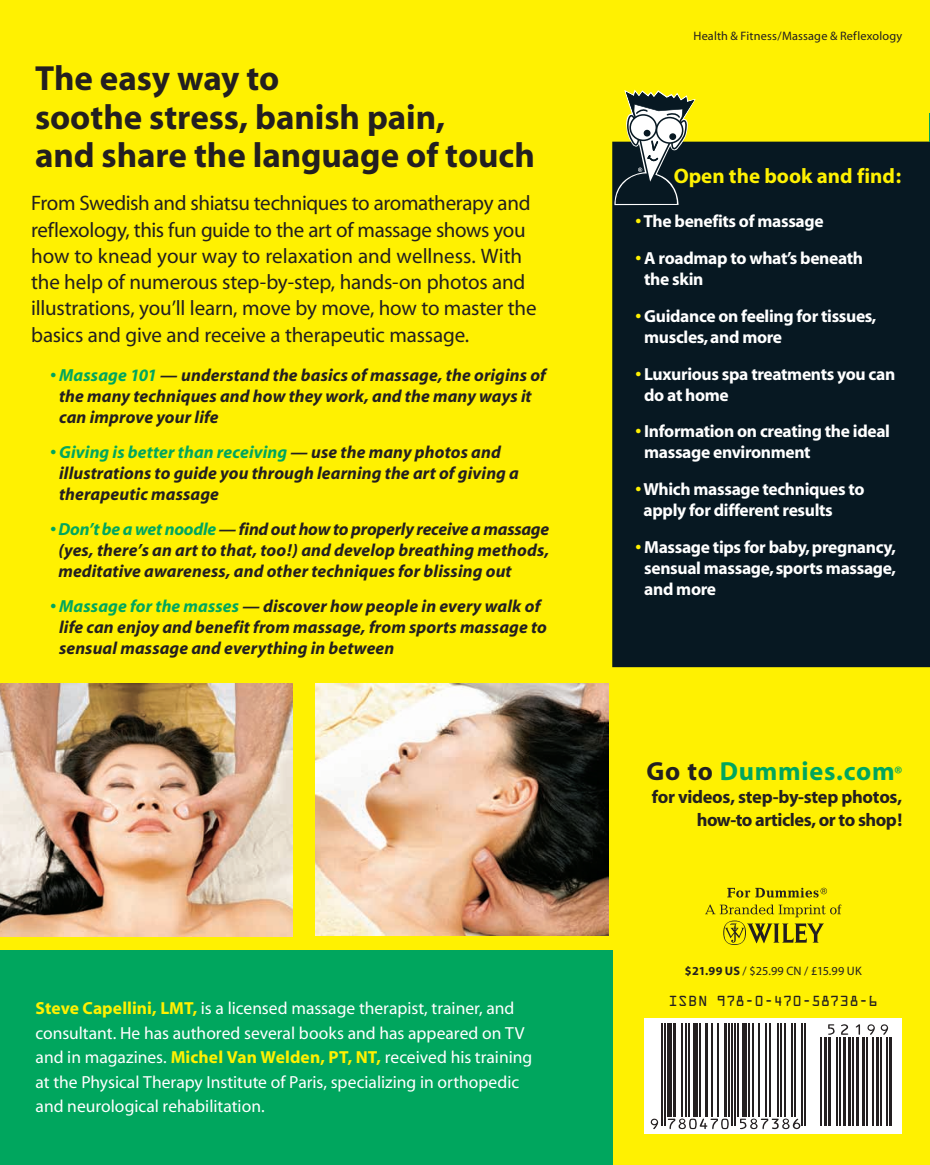
<style>
.page{position:relative;width:930px;height:1165px;background:#fff}
.page>*{position:absolute;margin:0;border:0;box-sizing:border-box;transform-origin:0 0}
.t1{font:700 35px/38.5px "Myriad";letter-spacing:-.005em;color:#231f20}
.t2{font:700 26.25px "Myriad";letter-spacing:.03em;color:#00a65e}
.t3{font:21px/26.2px "Myriad";letter-spacing:-.01em;color:#231f20}
.t4{font:700 21px "Myriad";color:#fff101}
.t5{font:700 18.38px/22.8px "Myriad";letter-spacing:-.02em;color:#231f20;text-align:right}
.t6{font:italic 700 17.5px/21px "Myriad";letter-spacing:.005em;color:#231f20}
.t7{font:700 17.5px/21px "Myriad";letter-spacing:-.02em;color:#fff}
.t8{font:17.5px/24.5px "Myriad";color:#fff}
.t9{font:13.12px "OCRA Alternate";letter-spacing:.01em;color:#231f20}
.t10{font:12.25px "Myriad";letter-spacing:.015em;color:#231f20}
.s1{color:#00a65e}
.s2{font-weight:700;color:#fff101}
.s3{color:#fff101}
.s4{color:#231f20}
.s5{font-size:15.22px}
.s6{font-weight:700}
</style>
<div class="page">
<div style="left:0;top:0;width:929px;height:1165px;background:#fff101"></div>
<img style="left:0;top:684px;width:293px;height:252px">
<img style="left:315px;top:684px;width:293px;height:252px">
<div style="left:612px;top:142px;width:317px;height:525px;background:#071822"></div>
<svg style="left:614px;top:90px;width:81px;height:115px"></svg>
<div style="left:0;top:950px;width:612px;height:215px;background:#00a65e"></div>
<svg style="left:727px;top:887px;width:100px;height:10px"></svg>
<svg style="left:705px;top:904px;width:136px;height:41px"></svg>
<svg style="left:644px;top:1018px;width:257px;height:116px;background:#dbdadb"></svg>
<hr style="left:661px;top:1023px;width:1px;height:102px;background:#231f20">
<hr style="left:664px;top:1023px;width:1px;height:102px;background:#231f20">
<hr style="left:667px;top:1023px;width:4px;height:93px;background:#231f20">
<hr style="left:673px;top:1023px;width:3px;height:93px;background:#231f20">
<hr style="left:681px;top:1023px;width:1px;height:93px;background:#231f20">
<hr style="left:685px;top:1023px;width:2px;height:93px;background:#231f20">
<hr style="left:688px;top:1023px;width:2px;height:93px;background:#231f20">
<hr style="left:693px;top:1023px;width:4px;height:93px;background:#231f20">
<hr style="left:699px;top:1023px;width:1px;height:93px;background:#231f20">
<hr style="left:705px;top:1023px;width:3px;height:93px;background:#231f20">
<hr style="left:711px;top:1023px;width:2px;height:93px;background:#231f20">
<hr style="left:717px;top:1023px;width:2px;height:93px;background:#231f20">
<hr style="left:723px;top:1023px;width:3px;height:93px;background:#231f20">
<hr style="left:728px;top:1023px;width:1px;height:93px;background:#231f20">
<hr style="left:731px;top:1023px;width:1px;height:102px;background:#231f20">
<hr style="left:734px;top:1023px;width:1px;height:102px;background:#231f20">
<hr style="left:737px;top:1023px;width:1px;height:93px;background:#231f20">
<hr style="left:742px;top:1023px;width:4px;height:93px;background:#231f20">
<hr style="left:748px;top:1023px;width:1px;height:93px;background:#231f20">
<hr style="left:752px;top:1023px;width:2px;height:93px;background:#231f20">
<hr style="left:758px;top:1023px;width:2px;height:93px;background:#231f20">
<hr style="left:764px;top:1023px;width:2px;height:93px;background:#231f20">
<hr style="left:769px;top:1023px;width:1px;height:93px;background:#231f20">
<hr style="left:777px;top:1023px;width:1px;height:93px;background:#231f20">
<hr style="left:780px;top:1023px;width:1px;height:93px;background:#231f20">
<hr style="left:784px;top:1023px;width:1px;height:93px;background:#231f20">
<hr style="left:790px;top:1023px;width:2px;height:93px;background:#231f20">
<hr style="left:793px;top:1023px;width:2px;height:93px;background:#231f20">
<hr style="left:801px;top:1023px;width:1px;height:102px;background:#231f20">
<hr style="left:804px;top:1023px;width:1px;height:102px;background:#231f20">
<hr style="left:820px;top:1037px;width:2px;height:88px;background:#231f20">
<hr style="left:823px;top:1037px;width:3px;height:88px;background:#231f20">
<hr style="left:828px;top:1037px;width:3px;height:88px;background:#231f20">
<hr style="left:835px;top:1037px;width:2px;height:88px;background:#231f20">
<hr style="left:839px;top:1037px;width:1px;height:88px;background:#231f20">
<hr style="left:843px;top:1037px;width:3px;height:88px;background:#231f20">
<hr style="left:848px;top:1037px;width:2px;height:88px;background:#231f20">
<hr style="left:852px;top:1037px;width:2px;height:88px;background:#231f20">
<hr style="left:855px;top:1037px;width:3px;height:88px;background:#231f20">
<hr style="left:861px;top:1037px;width:3px;height:88px;background:#231f20">
<hr style="left:866px;top:1037px;width:1px;height:88px;background:#231f20">
<hr style="left:872px;top:1037px;width:1px;height:88px;background:#231f20">
<hr style="left:875px;top:1037px;width:3px;height:88px;background:#231f20">
<hr style="left:880px;top:1037px;width:1px;height:88px;background:#231f20">
<hr style="left:886px;top:1037px;width:1px;height:88px;background:#231f20">
<hr style="left:889px;top:1037px;width:3px;height:88px;background:#231f20">
<svg style="left:650px;top:1118px;width:8px;height:11px"></svg>
<svg style="left:667px;top:1118px;width:61px;height:11px"></svg>
<svg style="left:740px;top:1118px;width:60px;height:11px"></svg>
<svg style="left:828px;top:1024px;width:6px;height:10px"></svg>
<svg style="left:840px;top:1024px;width:8px;height:10px"></svg>
<svg style="left:855px;top:1024px;width:5px;height:10px"></svg>
<svg style="left:867px;top:1024px;width:7px;height:10px"></svg>
<svg style="left:880px;top:1024px;width:8px;height:10px"></svg>
<svg style="left:929px;top:113px;width:1px;height:29px"></svg>
<h1 class="t1" style="left:35px;top:62px;width:501px">The easy way to<br>soothe stress, banish pain,<br>and share the language of touch</h1>
<p class="t3" style="left:31px;top:192px;width:507px">From Swedish and shiatsu techniques to aromatherapy and reflexology, this fun guide to the art of massage shows you how to knead your way to relaxation and wellness. With the help of numerous step-by-step, hands-on photos and illustrations, you’ll learn, move by move, how to master the basics and give and receive a therapeutic massage.</p>
<p class="t6" style="left:59px;top:366px;width:488px;text-indent:-9px"><span class="s1">• Massage 101</span> — understand the basics of massage, the origins of the many techniques and how they work, and the many ways it can improve your life</p>
<p class="t6" style="left:59px;top:443px;width:461px;text-indent:-9px"><span class="s1">• Giving is better than receiving</span> — use the many photos and illustrations to guide you through learning the art of giving a therapeutic massage</p>
<p class="t6" style="left:58px;top:520px;width:492px;text-align:justify;text-indent:-8px"><span class="s1">• Don’t be a wet noodle</span> — find out how to properly receive a massage (yes, there’s an art to that, too!) and develop breathing methods, meditative awareness, and other techniques for blissing out</p>
<p class="t6" style="left:59px;top:597px;width:489px;text-indent:-9px"><span class="s1">• Massage for the masses</span> — discover how people in every walk of life can enjoy and benefit from massage, from sports massage to sensual massage and everything in between</p>
<p class="t8" style="left:36px;top:997px;width:498px"><span class="s2">Steve Capellini, LMT,</span> is a licensed massage therapist, trainer, and consultant. He has authored several books and has appeared on TV and in magazines. <span class="s2">Michel Van Welden, PT, NT,</span> received his training at the Physical Therapy Institute of Paris, specializing in orthopedic and neurological rehabilitation.</p>
<p class="t10" style="left:693px;top:32px;width:210px">Health &amp; Fitness/Massage &amp; Reflexology</p>
<p class="t4" style="left:673px;top:168px;width:229px">Open the book and find:</p>
<p class="t7" style="left:635px;top:212px;width:190px"><span class="s3">•</span> The benefits of massage</p>
<p class="t7" style="left:644px;top:249px;width:220px;text-indent:-9px"><span class="s3">•</span> A roadmap to what’s beneath the skin</p>
<p class="t7" style="left:644px;top:307px;width:234px;text-indent:-9px"><span class="s3">•</span> Guidance on feeling for tissues, muscles, and more</p>
<p class="t7" style="left:644px;top:364px;width:252px;text-indent:-9px"><span class="s3">•</span> Luxurious spa treatments you can do at home</p>
<p class="t7" style="left:644px;top:422px;width:247px;text-indent:-9px"><span class="s3">•</span> Information on creating the ideal massage environment</p>
<p class="t7" style="left:643px;top:480px;width:222px;text-indent:-8px"><span class="s3">•</span> Which massage techniques to apply for different results</p>
<p class="t7" style="left:644px;top:538px;width:253px;text-align:justify;text-indent:-9px"><span class="s3">•</span> Massage tips for baby, pregnancy, sensual massage, sports massage, and more</p>
<h2 class="t2" style="left:646px;top:761px;width:257px"><span class="s4">Go to</span> Dummies.com<span class="s5">®</span></h2>
<p class="t5" style="left:651px;top:787px;width:252px">for videos, step-by-step photos, how-to articles, or to shop!</p>
<p class="t10" style="left:685px;top:966px;width:178px"><span class="s6">$21.99 US</span> / $25.99 CN / £15.99 UK</p>
<p class="t9" style="left:668px;top:996px;width:211px">ISBN 978-0-470-58738-6</p>
</div>
